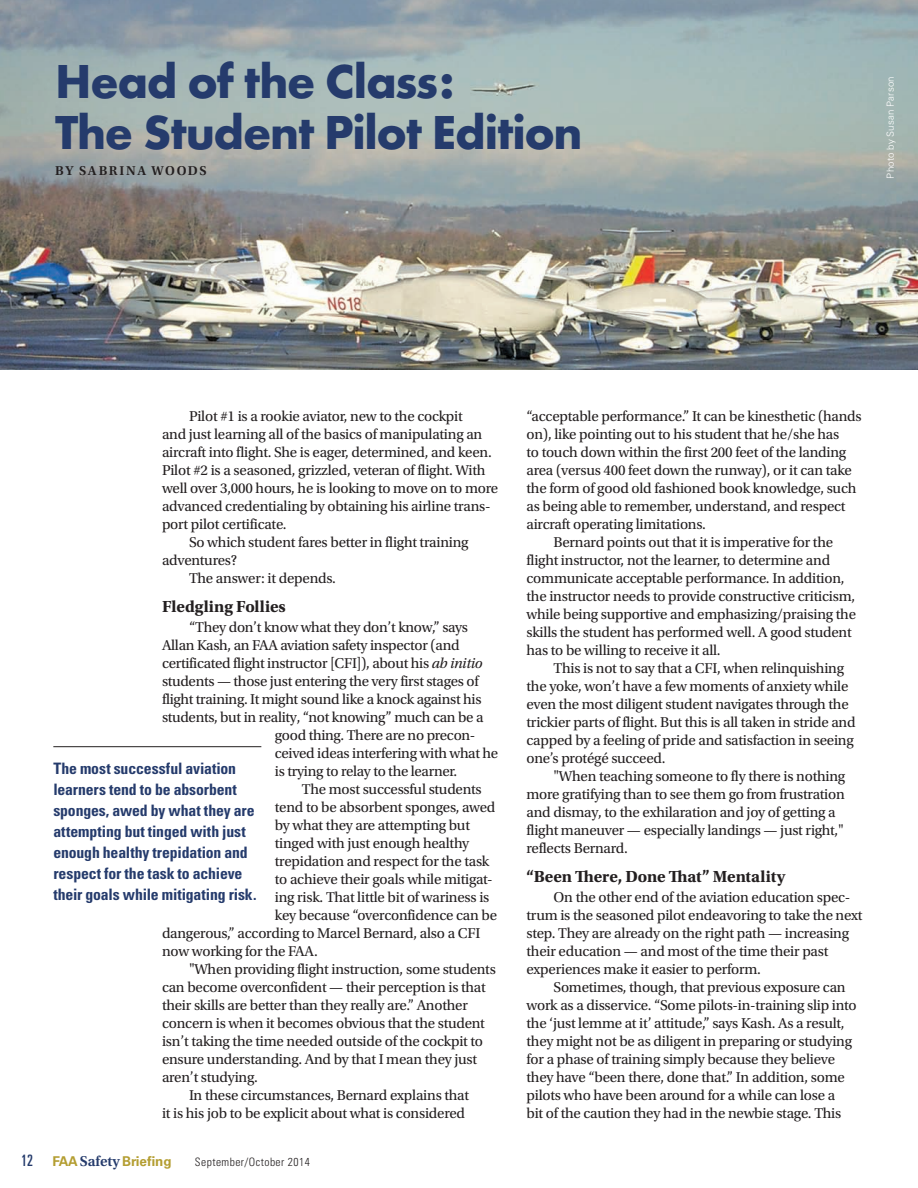
<style>
.page{position:relative;width:918px;height:1188px;background:#fff}
.page>*{position:absolute;margin:0;border:0;box-sizing:border-box;transform-origin:0 0}
.department_head{font:700 49.5px "Futura EF";letter-spacing:-.025em;color:#253b6c}
.subhead_2{font:700 16.8px "Utopia Std";color:#231f20}
.call_outs{font:700 condensed 15.75px/21px "Univers LT Std";letter-spacing:-.01em;color:#253b6c}
.body1{font:15px/18px "Utopia Std";letter-spacing:-.015em;color:#231f20}
.t1{font:700 13.5px "Univers LT Std";color:#b49e32}
.byline{font:600 13.5px "Utopia Std";letter-spacing:.12em;color:#231f20}
.t2{font:300 condensed 11.55px "Univers LT Std";letter-spacing:.04em;color:#231f20}
.photo_credit{font:300 9.75px "Univers LT Std";letter-spacing:.015em;color:#fff}
.s1{font-style:italic}
.s2{font-weight:400;font-stretch:ultra-condensed;font-size:15.75px;color:#253b6c}
.s3{font-family:"Utopia Std";font-weight:600;font-size:15px;color:#253b6c}
</style>
<div class="page">
<img style="left:0;top:0;width:918px;height:369px">
<hr style="left:53px;top:746px;width:208px;height:1px;background:#231f20">
<p class="department_head" style="left:55px;top:52px;width:401px">Head of the Class:</p>
<p class="department_head" style="left:55px;top:103px;width:529px">The Student Pilot Edition</p>
<p class="byline" style="left:55px;top:163px;width:153px">BY SABRINA WOODS</p>
<p class="photo_credit" style="left:884px;top:179px;width:104px;rotate:-90deg">Photo by Susan Parson</p>
<p class="body1" style="left:162px;top:407px;width:338px;text-indent:27px">Pilot #1 is a rookie aviator, new to the cockpit<br>and just learning all of the basics of manipulating an aircraft into flight. She is eager, determined, and keen.<br>Pilot #2 is a seasoned, grizzled, veteran of flight. With well over 3,000 hours, he is looking to move on to more advanced credentialing by obtaining his airline trans&shy;port pilot certificate.</p>
<p class="body1" style="left:162px;top:533px;width:308px;text-indent:27px">So which student fares better in flight training adventures?</p>
<p class="body1" style="left:189px;top:569px;width:148px">The answer: it depends.</p>
<p class="subhead_2" style="left:162px;top:597px;width:125px">Fledgling Follies</p>
<p class="body1" style="left:189px;top:619px;width:281px">“They don’t know what they don’t know,” says</p>
<p class="body1" style="left:162px;top:637px;width:299px">Allan Kash, an FAA aviation safety inspector (and</p>
<p class="body1" style="left:162px;top:655px;width:322px">certificated flight instructor [CFI]), about his <span class="s1">ab initio</span></p>
<p class="body1" style="left:162px;top:673px;width:318px">students — those just entering the very first stages of</p>
<p class="body1" style="left:162px;top:691px;width:321px">flight training. It might sound like a knock against his</p>
<p class="body1" style="left:162px;top:709px;width:323px">students, but in reality, “not knowing” much can be a</p>
<p class="body1" style="left:275px;top:727px;width:202px">good thing. There are no precon-</p>
<p class="body1" style="left:275px;top:745px;width:225px">ceived ideas interfering with what he</p>
<p class="body1" style="left:275px;top:763px;width:184px">is trying to relay to the learner.</p>
<p class="body1" style="left:302px;top:781px;width:181px">The most successful students</p>
<p class="body1" style="left:275px;top:799px;width:222px">tend to be absorbent sponges, awed</p>
<p class="body1" style="left:275px;top:817px;width:197px">by what they are attempting but</p>
<p class="body1" style="left:275px;top:835px;width:196px">tinged with just enough healthy</p>
<p class="body1" style="left:275px;top:853px;width:216px">trepidation and respect for the task</p>
<p class="body1" style="left:275px;top:871px;width:219px">to achieve their goals while mitigat-</p>
<p class="body1" style="left:275px;top:889px;width:216px">ing risk. That little bit of wariness is</p>
<p class="body1" style="left:275px;top:907px;width:224px">key because “overconfidence can be</p>
<p class="body1" style="left:162px;top:925px;width:320px">dangerous,” according to Marcel Bernard, also a CFI</p>
<p class="body1" style="left:162px;top:943px;width:158px">now working for the FAA.</p>
<p class="body1" style="left:162px;top:961px;width:335px;text-indent:27px">"When providing flight instruction, some students can become overconfident — their perception is that their skills are better than they really are.” Another concern is when it becomes obvious that the student isn’t taking the time needed outside of the cockpit to ensure understanding. And by that I mean they just aren’t studying.</p>
<p class="body1" style="left:162px;top:1087px;width:309px;text-align:right">In these circumstances, Bernard explains that<br>it is his job to be explicit about what is considered</p>
<p class="call_outs" style="left:53px;top:758px;width:205px">The most successful aviation learners tend to be absorbent sponges, awed by what they are attempting but tinged with just enough healthy trepidation and respect for the task to achieve their goals while mitigating risk.</p>
<p class="t1" style="left:21px;top:1153px;width:152px"><span class="s2">12</span> FAA <span class="s3">Safety</span> Briefing</p>
<p class="t2" style="left:195px;top:1155px;width:116px">September/October 2014</p>
<p class="body1" style="left:526px;top:407px;width:337px">“acceptable performance.” It can be kinesthetic (hands on), like pointing out to his student that he/she has<br>to touch down within the first 200 feet of the landing area (versus 400 feet down the runway), or it can take the form of good old fashioned book knowledge, such as being able to remember, understand, and respect aircraft operating limitations.</p>
<p class="body1" style="left:526px;top:533px;width:331px;text-indent:27px">Bernard points out that it is imperative for the flight instructor, not the learner, to determine and communicate acceptable performance. In addition, the instructor needs to provide constructive criticism, while being supportive and emphasizing/praising the skills the student has performed well. A good student has to be willing to receive it all.</p>
<p class="body1" style="left:526px;top:659px;width:331px;text-indent:27px">This is not to say that a CFI, when relinquishing the yoke, won’t have a few moments of anxiety while even the most diligent student navigates through the trickier parts of flight. But this is all taken in stride and capped by a feeling of pride and satisfaction in seeing one’s protégé succeed.</p>
<p class="body1" style="left:526px;top:767px;width:320px;text-indent:27px">"When teaching someone to fly there is nothing more gratifying than to see them go from frustration and dismay, to the exhilaration and joy of getting a flight maneuver — especially landings — just right," reflects Bernard.</p>
<p class="subhead_2" style="left:526px;top:867px;width:260px">“Been There, Done That” Mentality</p>
<p class="body1" style="left:526px;top:889px;width:338px;text-indent:27px">On the other end of the aviation education spec&shy;trum is the seasoned pilot endeavoring to take the next step. They are already on the right path — increasing their education — and most of the time their past experiences make it easier to perform.</p>
<p class="body1" style="left:526px;top:979px;width:332px;text-indent:27px">Sometimes, though, that previous exposure can work as a disservice. “Some pilots-in-training slip into the ‘just lemme at it’ attitude,” says Kash. As a result, they might not be as diligent in preparing or studying for a phase of training simply because they believe they have “been there, done that.” In addition, some pilots who have been around for a while can lose a<br>bit of the caution they had in the newbie stage. This</p>
</div>
